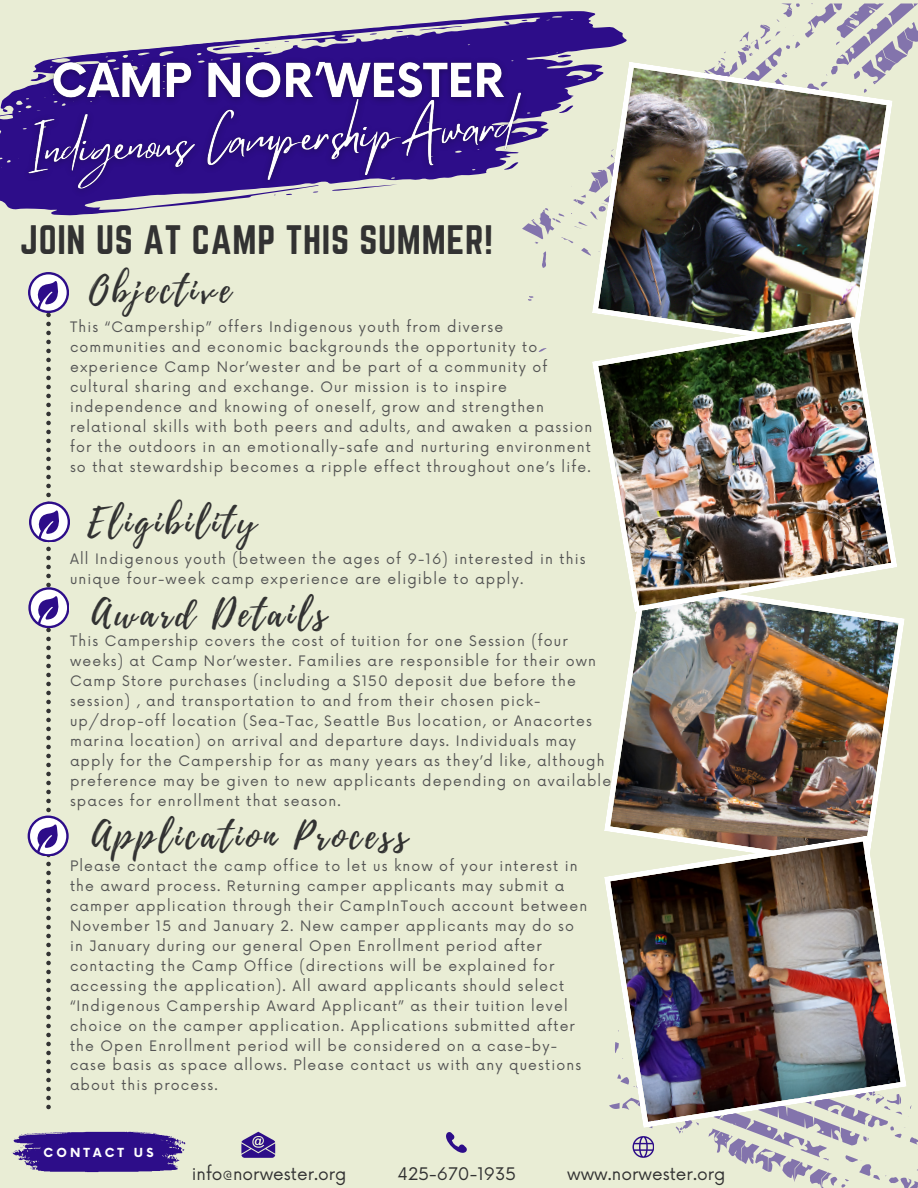
<style>
.page{position:relative;width:918px;height:1188px;background:#e9edd5}
.page>*{position:absolute;margin:0;border:0;box-sizing:border-box;transform-origin:0 0}
.t1{font:36.45px "Playlist Script";letter-spacing:.1em;color:#323232}
.t2{font:36px "Norwester";letter-spacing:.02em;color:#323232}
.t3{font:16.95px "Now";color:#323232}
.t4{font:14.1px/20px "Now";letter-spacing:.08em;color:#545454}
.t5{font:700 12.15px "Now";letter-spacing:.255em;color:#fff}
</style>
<div class="page">
<svg style="left:124px;top:14px;width:398px;height:46px"></svg>
<svg style="left:212px;top:45px;width:29px;height:6px"></svg>
<svg style="left:419px;top:25px;width:43px;height:6px"></svg>
<svg style="left:503px;top:21px;width:8px;height:4px"></svg>
<svg style="left:370px;top:33px;width:7px;height:2px"></svg>
<svg style="left:254px;top:43px;width:15px;height:6px"></svg>
<svg style="left:0;top:60px;width:522px;height:156px"></svg>
<svg style="left:632px;top:1105px;width:286px;height:83px"></svg>
<svg style="left:522px;top:4px;width:396px;height:348px"></svg>
<svg style="left:446px;top:1132px;width:21px;height:21px"></svg>
<svg style="left:633px;top:1136px;width:21px;height:21px"></svg>
<svg style="left:241px;top:1132px;width:34px;height:26px"></svg>
<svg style="left:12px;top:1132px;width:173px;height:40px;background:#4b3095"></svg>
<svg style="left:28px;top:272px;width:41px;height:837px"></svg>
<img style="left:592px;top:62px;width:301px;height:255px">
<img style="left:604px;top:612px;width:301px;height:223px">
<img style="left:592px;top:317px;width:306px;height:295px">
<img style="left:604px;top:835px;width:303px;height:293px">
<img style="left:41px;top:51px;width:475px;height:29px">
<img style="left:14px;top:80px;width:523px;height:127px">
<p class="t2" style="left:20px;top:218px;width:474px">JOIN US AT CAMP THIS SUMMER!</p>
<p class="t1" style="left:89px;top:264px;width:143px">Objective</p>
<p class="t4" style="left:70px;top:318px;width:524px">This “Campership” offers Indigenous youth from diverse communities and economic backgrounds the opportunity to experience Camp Nor’wester and be part of a community of cultural sharing and exchange. Our mission is to inspire independence and knowing of oneself, grow and strengthen relational skills with both peers and adults, and awaken a passion for the outdoors in an emotionally-safe and nurturing environment so that stewardship becomes a ripple effect throughout one’s life.</p>
<p class="t1" style="left:88px;top:496px;width:170px">Eligibility</p>
<p class="t4" style="left:70px;top:549px;width:517px">All Indigenous youth (between the ages of 9-16) interested in this unique four-week camp experience are eligible to apply.</p>
<p class="t1" style="left:92px;top:588px;width:236px">Award Details</p>
<p class="t4" style="left:70px;top:632px;width:543px">This Campership covers the cost of tuition for one Session (four weeks) at Camp Nor’wester. Families are responsible for their own Camp Store purchases (including a $150 deposit due before the session) , and transportation to and from their chosen pick&shy;up/drop-off location (Sea-Tac, Seattle Bus location, or Anacortes marina location) on arrival and departure days. Individuals may apply for the Campership for as many years as they’d like, although preference may be given to new applicants depending on available spaces for enrollment that season.</p>
<p class="t1" style="left:92px;top:810px;width:317px">Application Process</p>
<p class="t4" style="left:70px;top:857px;width:519px">Please contact the camp office to let us know of your interest in the award process. Returning camper applicants may submit a camper application through their CampInTouch account between November 15 and January 2. New camper applicants may do so in January during our general Open Enrollment period after contacting the Camp Office (directions will be explained for accessing the application). All award applicants should select “Indigenous Campership Award Applicant” as their tuition level choice on the camper application. Applications submitted after the Open Enrollment period will be considered on a case-by&shy;case basis as space allows. Please contact us with any questions about this process.</p>
<p class="t5" style="left:44px;top:1146px;width:112px">CONTACT US</p>
<p class="t3" style="left:192px;top:1164px;width:156px">info@norwester.org</p>
<p class="t3" style="left:398px;top:1164px;width:120px">425-670-1935</p>
<p class="t3" style="left:567px;top:1164px;width:160px">www.norwester.org</p>
</div>
